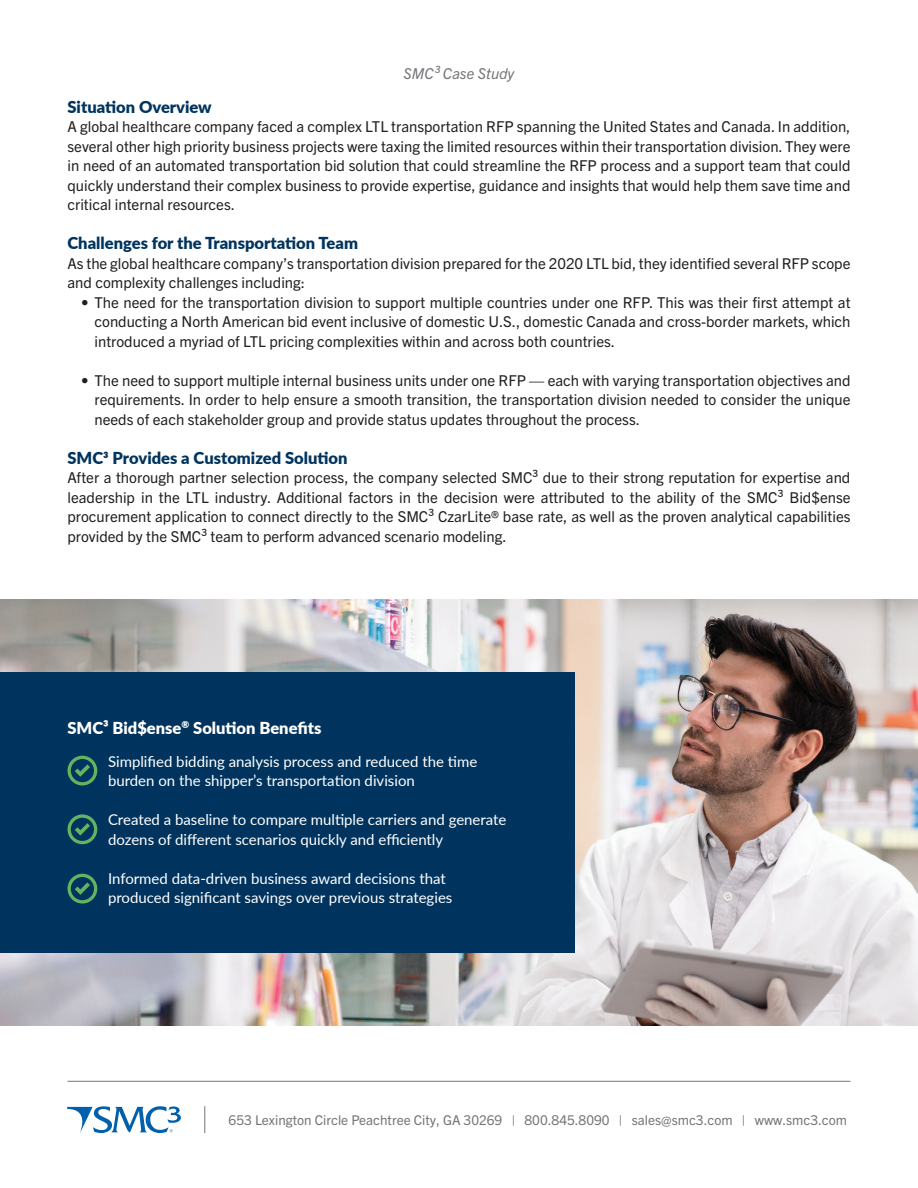
<style>
.page{position:relative;width:918px;height:1188px;background:#fff}
.page>*{position:absolute;margin:0;border:0;box-sizing:border-box;transform-origin:0 0}
.t1{font:900 16.5px "Lato";color:#00345e}
.t2{font:900 16.5px "Lato";color:#fff}
.t3{font:15px/19.5px "Trade Gothic Next LT Pro";color:#231f20;text-align:justify}
.t4{font:15px/19.5px "Lato";color:#fff}
.t5{font:italic 15px "Trade Gothic Next LT Pro";color:#757679}
.t6{font:13.5px "Trade Gothic Next LT Pro";color:#757679}
</style>
<div class="page">
<img style="left:0;top:599px;width:918px;height:427px">
<div style="left:0;top:672px;width:574px;height:281px;background:#00345e"></div>
<svg style="left:204px;top:1106px;width:1px;height:27px"></svg>
<hr style="left:68px;top:1081px;width:782px;height:1px;background:#757679">
<svg style="left:68px;top:1106px;width:113px;height:27px"></svg>
<svg style="left:68px;top:756px;width:29px;height:30px"></svg>
<svg style="left:68px;top:814px;width:29px;height:30px"></svg>
<svg style="left:68px;top:874px;width:29px;height:30px"></svg>
<p class="t5" style="left:403px;top:63px;width:113px">SMC³ Case Study</p>
<p class="t1" style="left:68px;top:94px;width:146px">Situation Overview</p>
<p class="t3" style="left:68px;top:116px;width:785px">A global healthcare company faced a complex LTL transportation RFP spanning the United States and Canada. In addition, several other high priority business projects were taxing the limited resources within their transportation division. They were in need of an automated transportation bid solution that could streamline the RFP process and a support team that could quickly understand their complex business to provide expertise, guidance and insights that would help them save time and critical internal resources.</p>
<p class="t1" style="left:68px;top:231px;width:292px">Challenges for the Transportation Team</p>
<p class="t3" style="left:68px;top:252px;width:784px">As the global healthcare company’s transportation division prepared for the 2020 LTL bid, they identified several RFP scope and complexity challenges including:</p>
<p class="t3" style="left:94px;top:291px;width:758px;text-indent:-14px">• The need for the transportation division to support multiple countries under one RFP. This was their first attempt at conducting a North American bid event inclusive of domestic U.S., domestic Canada and cross-border markets, which introduced a myriad of LTL pricing complexities within and across both countries.</p>
<p class="t3" style="left:94px;top:369px;width:757px;text-indent:-14px">• The need to support multiple internal business units under one RFP — each with varying transportation objectives and requirements. In order to help ensure a smooth transition, the transportation division needed to consider the unique needs of each stakeholder group and provide status updates throughout the process.</p>
<p class="t1" style="left:68px;top:445px;width:282px">SMC3 Provides a Customized Solution</p>
<p class="t3" style="left:68px;top:467px;width:785px">After a thorough partner selection process, the company selected SMC³ due to their strong reputation for expertise and leadership in the LTL industry. Additional factors in the decision were attributed to the ability of the SMC³ Bid$ense procurement application to connect directly to the SMC³ CzarLite® base rate, as well as the proven analytical capabilities provided by the SMC³ team to perform advanced scenario modeling.</p>
<p class="t2" style="left:68px;top:715px;width:255px">SMC³ Bid$ense<sup>®</sup> Solution Benefits</p>
<p class="t4" style="left:108px;top:751px;width:371px">Simplified bidding analysis process and reduced the time burden on the shipper’s transportation division</p>
<p class="t4" style="left:108px;top:809px;width:400px">Created a baseline to compare multiple carriers and generate dozens of different scenarios quickly and efficiently</p>
<p class="t4" style="left:108px;top:868px;width:346px">Informed data-driven business award decisions that produced significant savings over previous strategies</p>
<p class="t6" style="left:229px;top:1110px;width:620px">653 Lexington Circle Peachtree City, GA 30269 | 800.845.8090 | sales@smc3.com | www.smc3.com</p>
</div>
